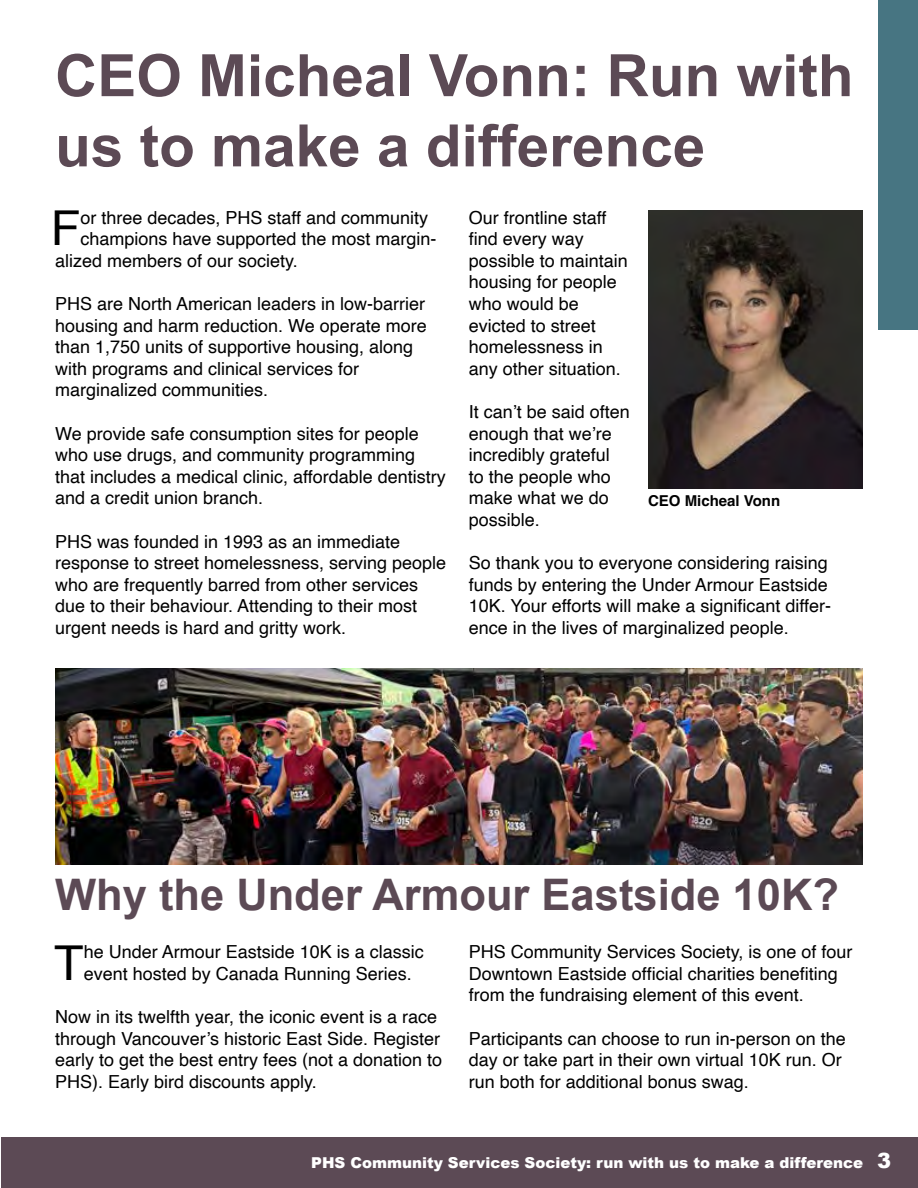
<style>
.page{position:relative;width:918px;height:1188px;background:#fff}
.page>*{position:absolute;margin:0;border:0;box-sizing:border-box;transform-origin:0 0}
.t1{font:700 58.5px/70.2px "Arial";color:#5c4a55}
.t2{font:48.15px "Helvetica";color:#000}
.t3{font:700 43.5px "Arial";color:#5c4a55}
.t4{font:18px/21.6px "Helvetica";color:#000}
.t5{font:900 15px "Arial";color:#fff}
.t6{font:700 15px "Helvetica";color:#000}
.s1{font-size:21px}
</style>
<div class="page">
<div style="left:1px;top:1137px;width:917px;height:51px;background:#5c4a55"></div>
<div style="left:878px;top:0;width:40px;height:330px;background:#477582"></div>
<img style="left:55px;top:669px;width:808px;height:196px">
<img style="left:648px;top:210px;width:215px;height:279px">
<h1 class="t1" style="left:55px;top:43px;width:800px">CEO Micheal Vonn: Run with us to make a difference</h1>
<h2 class="t2" style="left:51px;top:191px;width:31px">F</h2>
<p class="t4" style="left:80px;top:207px;width:349px">or three decades, PHS staff and community</p>
<p class="t4" style="left:80px;top:229px;width:358px">champions have supported the most margin-</p>
<p class="t4" style="left:55px;top:250px;width:244px">alized members of our society.</p>
<p class="t4" style="left:55px;top:293px;width:373px">PHS are North American leaders in low-barrier housing and harm reduction. We operate more than 1,750 units of supportive housing, along with programs and clinical services for marginalized communities.</p>
<p class="t4" style="left:55px;top:423px;width:392px">We provide safe consumption sites for people who use drugs, and community programming that includes a medical clinic, affordable dentistry and a credit union branch.</p>
<p class="t4" style="left:55px;top:531px;width:393px">PHS was founded in 1993 as an immediate response to street homelessness, serving people who are frequently barred from other services due to their behaviour. Attending to their most urgent needs is hard and gritty work.</p>
<p class="t4" style="left:469px;top:207px;width:161px">Our frontline staff find every way possible to maintain housing for people who would be evicted to street homelessness in any other situation.</p>
<p class="t4" style="left:469px;top:401px;width:163px">It can’t be said often enough that we’re incredibly grateful<br>to the people who make what we do possible.</p>
<p class="t4" style="left:469px;top:553px;width:364px">So thank you to everyone considering raising funds by entering the Under Armour Eastside 10K. Your efforts will make a significant differ&shy;ence in the lives of marginalized people.</p>
<p class="t6" style="left:648px;top:492px;width:134px">CEO Micheal Vonn</p>
<h3 class="t3" style="left:55px;top:866px;width:785px">Why the Under Armour Eastside 10K?</h3>
<h2 class="t2" style="left:54px;top:926px;width:31px">T</h2>
<p class="t4" style="left:84px;top:942px;width:342px">he Under Armour Eastside 10K is a classic event hosted by Canada Running Series.</p>
<p class="t4" style="left:55px;top:1006px;width:389px">Now in its twelfth year, the iconic event is a race through Vancouver’s historic East Side. Register early to get the best entry fees (not a donation to PHS). Early bird discounts apply.</p>
<p class="t4" style="left:469px;top:942px;width:385px">PHS Community Services Society, is one of four<br>Downtown Eastside official charities benefiting from the fundraising element of this event.</p>
<p class="t4" style="left:469px;top:1028px;width:379px">Participants can choose to run in-person on the day or take part in their own virtual 10K run. Or run both for additional bonus swag.</p>
<p class="t5" style="left:311px;top:1152px;width:582px">PHS Community Services Society: run with us to make a difference <span class="s1">3</span></p>
</div>
